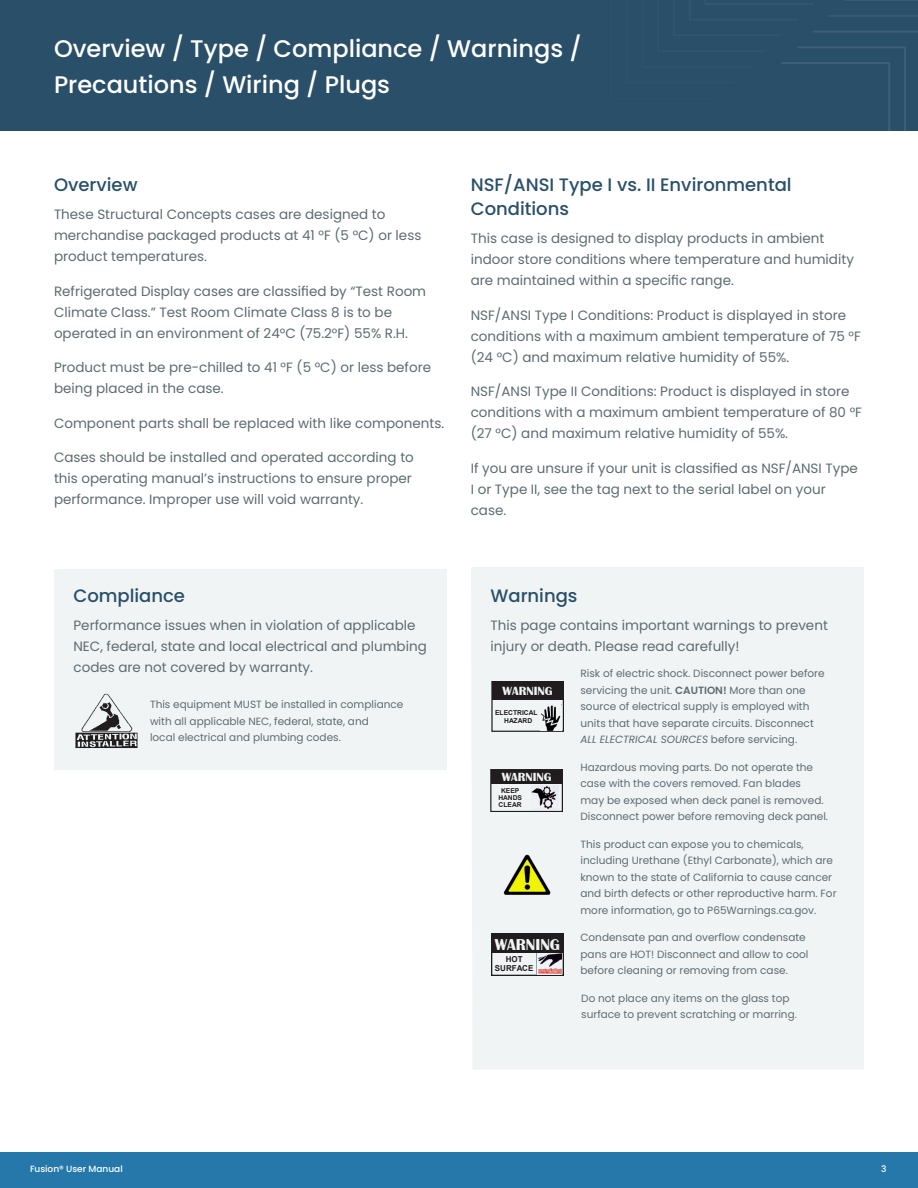
<style>
.page{position:relative;width:918px;height:1188px;background:#fff}
.page>*{position:absolute;margin:0;border:0;box-sizing:border-box;transform-origin:0 0}
.Page_Heading{font:500 24px/36px "Poppins";color:#fff}
.Subhead__Large{font:500 18px/24px "Poppins";color:#294f69}
.t1{font:700 16.35px "Britannic";color:#fff}
.Paragraph__Large{font:13.5px/21px "Poppins";color:#5e6b70}
.t2{font:700 12.3px "Britannic";color:#fff}
.t3{font:700 12.15px "Britannic";color:#fff}
.Paragraph__Small{font:10.5px/16.5px "Poppins";color:#5e6b70}
.t4{font:500 9px "Poppins";color:#fff}
.t5{font:700 8.1px/8.9px "Arial";color:#231f20;text-align:center}
.t6{font:700 6.75px/7.2px "Arial";letter-spacing:-.005em;color:#231f20;text-align:center}
.s1{font-weight:600}
.s2{font-style:italic}
</style>
<div class="page">
<div style="left:0;top:1152px;width:918px;height:36px;background:#2678ab"></div>
<div style="left:54px;top:569px;width:393px;height:201px;background:#f1f4f5"></div>
<div style="left:0;top:0;width:918px;height:130px;background:#294f69"></div>
<svg style="left:563px;top:0;width:355px;height:131px"></svg>
<img style="left:75px;top:693px;width:63px;height:55px">
<div style="left:471px;top:567px;width:393px;height:502px;background:#f1f4f5"></div>
<div style="left:492px;top:681px;width:71px;height:50px;background:#f1f4f5"></div>
<div style="left:492px;top:681px;width:71px;height:50px;border:1px solid #231f20"></div>
<div style="left:492px;top:682px;width:71px;height:18px;background:#231f20"></div>
<img style="left:541px;top:705px;width:20px;height:26px">
<div style="left:492px;top:933px;width:71px;height:42px;background:#f1f4f5"></div>
<div style="left:492px;top:933px;width:71px;height:20px;background:#231f20"></div>
<img style="left:536px;top:953px;width:25px;height:21px">
<div style="left:491px;top:769px;width:71px;height:42px;background:#f1f4f5"></div>
<div style="left:491px;top:769px;width:71px;height:42px;border:1px solid #231f20"></div>
<div style="left:491px;top:770px;width:71px;height:14px;background:#231f20"></div>
<div style="left:492px;top:785px;width:36px;height:25px;background:#f1f4f5"></div>
<img style="left:531px;top:785px;width:28px;height:25px">
<img style="left:504px;top:854px;width:47px;height:42px">
<p class="Page_Heading" style="left:54px;top:31px;width:529px">Overview / Type / Compliance / Warnings /<br>Precautions / Wiring / Plugs</p>
<p class="Subhead__Large" style="left:54px;top:173px;width:85px">Overview</p>
<p class="Paragraph__Large" style="left:54px;top:204px;width:369px">These Structural Concepts cases are designed to merchandise packaged products at 41 °F (5 °C) or less product temperatures.</p>
<p class="Paragraph__Large" style="left:54px;top:280px;width:374px">Refrigerated Display cases are classified by “Test Room<br>Climate Class.” Test Room Climate Class 8 is to be operated in an environment of 24°C (75.2°F) 55% R.H.</p>
<p class="Paragraph__Large" style="left:54px;top:357px;width:379px">Product must be pre-chilled to 41 °F (5 °C) or less before being placed in the case.</p>
<p class="Paragraph__Large" style="left:54px;top:412px;width:392px">Component parts shall be replaced with like components.</p>
<p class="Paragraph__Large" style="left:54px;top:447px;width:361px">Cases should be installed and operated according to this operating manual’s instructions to ensure proper performance. Improper use will void warranty.</p>
<p class="Subhead__Large" style="left:471px;top:173px;width:322px">NSF/ANSI Type I vs. II Environmental<br>Conditions</p>
<p class="Paragraph__Large" style="left:471px;top:228px;width:385px">This case is designed to display products in ambient indoor store conditions where temperature and humidity are maintained within a specific range.</p>
<p class="Paragraph__Large" style="left:471px;top:304px;width:392px">NSF/ANSI Type I Conditions: Product is displayed in store conditions with a maximum ambient temperature of 75 °F (24 °C) and maximum relative humidity of 55%.</p>
<p class="Paragraph__Large" style="left:471px;top:381px;width:393px">NSF/ANSI Type II Conditions: Product is displayed in store conditions with a maximum ambient temperature of 80 °F (27 °C) and maximum relative humidity of 55%.</p>
<p class="Paragraph__Large" style="left:471px;top:457px;width:389px">If you are unsure if your unit is classified as NSF/ANSI Type<br>I or Type II, see the tag next to the serial label on your case.</p>
<p class="Subhead__Large" style="left:74px;top:584px;width:113px">Compliance</p>
<p class="Paragraph__Large" style="left:74px;top:615px;width:355px">Performance issues when in violation of applicable<br>NEC, federal, state and local electrical and plumbing codes are not covered by warranty.</p>
<p class="Paragraph__Small" style="left:150px;top:696px;width:255px">This equipment MUST be installed in compliance with all applicable NEC, federal, state, and<br>local electrical and plumbing codes.</p>
<p class="Subhead__Large" style="left:490px;top:584px;width:89px">Warnings</p>
<p class="Paragraph__Large" style="left:490px;top:615px;width:339px">This page contains important warnings to prevent injury or death. Please read carefully!</p>
<p class="Paragraph__Small" style="left:580px;top:665px;width:246px">Risk of electric shock. Disconnect power before servicing the unit. <span class="s1">CAUTION!</span> More than one source of electrical supply is employed with units that have separate circuits. Disconnect <span class="s2">ALL ELECTRICAL SOURCES</span> before servicing.</p>
<p class="t2" style="left:503px;top:684px;width:52px">WARNING</p>
<p class="t6" style="left:495px;top:710px;width:44px">ELECTRICAL<br>HAZARD</p>
<p class="t3" style="left:502px;top:770px;width:51px">WARNING</p>
<p class="t6" style="left:498px;top:787px;width:25px">KEEP<br>HANDS<br>CLEAR</p>
<p class="t1" style="left:495px;top:935px;width:67px">WARNING</p>
<p class="t5" style="left:495px;top:955px;width:40px">HOT<br>SURFACE</p>
<p class="Paragraph__Small" style="left:580px;top:759px;width:249px">Hazardous moving parts. Do not operate the case with the covers removed. Fan blades<br>may be exposed when deck panel is removed.<br>Disconnect power before removing deck panel.</p>
<p class="Paragraph__Small" style="left:580px;top:836px;width:258px">This product can expose you to chemicals, including Urethane (Ethyl Carbonate), which are known to the state of California to cause cancer and birth defects or other reproductive harm. For more information, go to P65Warnings.ca.gov.</p>
<p class="Paragraph__Small" style="left:580px;top:929px;width:230px">Condensate pan and overflow condensate pans are HOT! Disconnect and allow to cool before cleaning or removing from case.</p>
<p class="Paragraph__Small" style="left:581px;top:990px;width:217px">Do not place any items on the glass top surface to prevent scratching or marring.</p>
<p class="t4" style="left:30px;top:1164px;width:94px">Fusion® User Manual</p>
<p class="t4" style="left:881px;top:1164px;width:7px">3</p>
</div>
